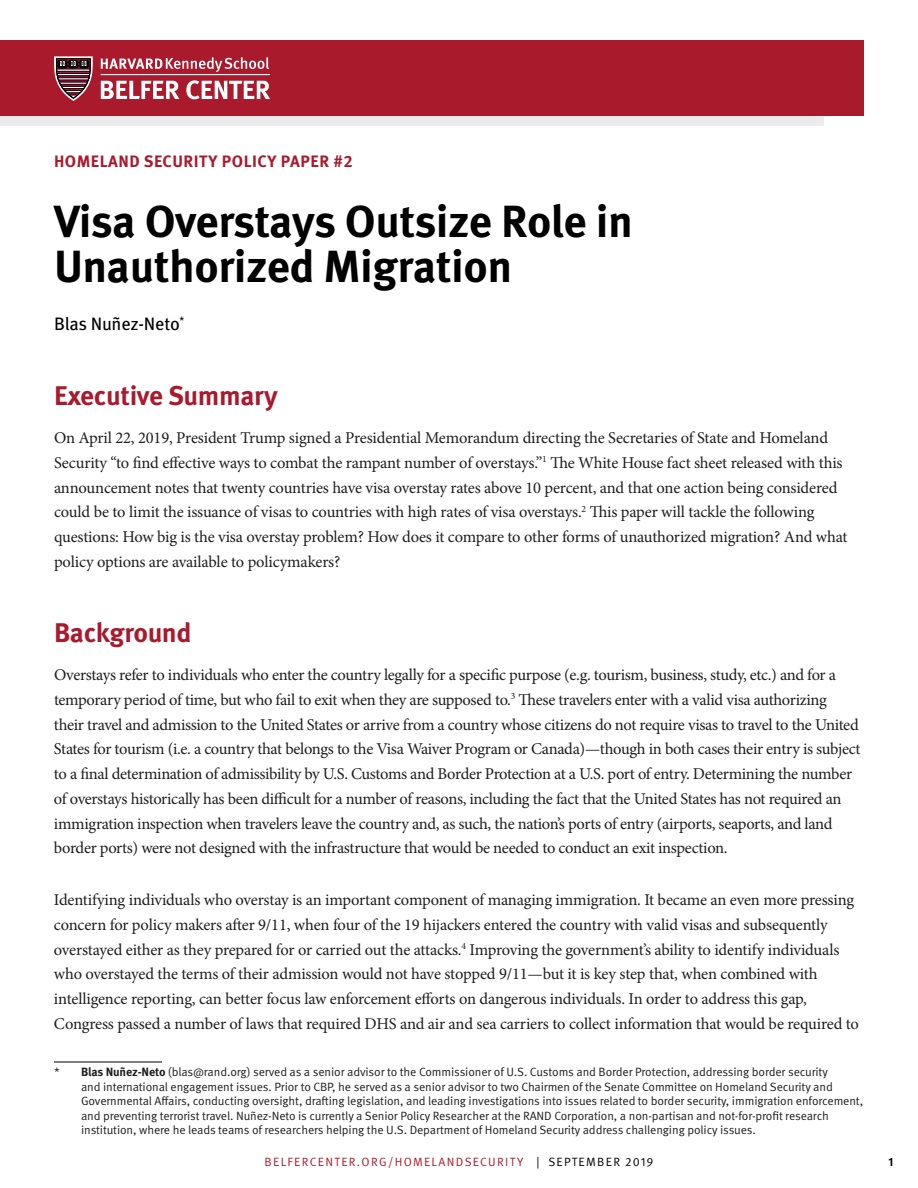
<style>
.page{position:relative;width:918px;height:1188px;background:#fff}
.page>*{position:absolute;margin:0;border:0;box-sizing:border-box;transform-origin:0 0}
.t1{font:700 45px/45px "Meta Pro";letter-spacing:-.01em;color:#000}
.t2{font:700 27px "Meta Pro";letter-spacing:-.015em;color:#a91a2d}
.t3{font:18px "Meta Pro";letter-spacing:-.01em;color:#000}
.t4{font:16.5px/24.8px "Minion Pro";letter-spacing:-.015em;color:#1e1e1e}
.t5{font:700 16.5px "Meta Pro";letter-spacing:.03em;color:#a91a2d}
.t6{font:12px/14.4px "Meta Pro Norm";letter-spacing:-.01em;color:#1e1e1e}
.t7{font:12px "Meta Pro Norm";letter-spacing:.11em;color:#a91a2d}
.t8{font:700 12px "Meta Pro";color:#000}
.s1{font-family:"Meta Pro";font-weight:700}
.s2{color:#000}
</style>
<div class="page">
<div style="left:0;top:40px;width:864px;height:14px;background:#a91a2d"></div>
<hr style="left:54px;top:1062px;width:108px;height:1px;background:#000">
<div style="left:0;top:42px;width:864px;height:74px;background:#a91a2d"></div>
<svg style="left:101px;top:57px;width:168px;height:15px"></svg>
<hr style="left:101px;top:74px;width:169px;height:1px;background:#fff">
<svg style="left:101px;top:81px;width:78px;height:18px"></svg>
<svg style="left:186px;top:80px;width:84px;height:19px"></svg>
<svg style="left:54px;top:56px;width:39px;height:45px"></svg>
<div style="left:0;top:116px;width:824px;height:10px;background:#ebebec"></div>
<p class="t5" style="left:54px;top:149px;width:300px">HOMELAND SECURITY POLICY PAPER #2</p>
<h1 class="t1" style="left:54px;top:196px;width:581px">Visa Overstays Outsize Role in<br>Unauthorized Migration</h1>
<p class="t3" style="left:54px;top:310px;width:132px">Blas Nuñez-Neto<sup>*</sup></p>
<h2 class="t2" style="left:54px;top:374px;width:225px">Executive Summary</h2>
<p class="t4" style="left:54px;top:426px;width:795px">On April 22, 2019, President Trump signed a Presidential Memorandum directing the Secretaries of State and Homeland Security “to find effective ways to combat the rampant number of overstays.”<sup>1</sup> The White House fact sheet released with this announcement notes that twenty countries have visa overstay rates above 10 percent, and that one action being considered could be to limit the issuance of visas to countries with high rates of visa overstays.<sup>2</sup> This paper will tackle the following questions: How big is the visa overstay problem? How does it compare to other forms of unauthorized migration? And what policy options are available to policymakers?</p>
<h2 class="t2" style="left:54px;top:611px;width:139px">Background</h2>
<p class="t4" style="left:54px;top:663px;width:808px">Overstays refer to individuals who enter the country legally for a specific purpose (e.g. tourism, business, study, etc.) and for a temporary period of time, but who fail to exit when they are supposed to.<sup>3</sup> These travelers enter with a valid visa authorizing their travel and admission to the United States or arrive from a country whose citizens do not require visas to travel to the United States for tourism (i.e. a country that belongs to the Visa Waiver Program or Canada)—though in both cases their entry is subject to a final determination of admissibility by U.S. Customs and Border Protection at a U.S. port of entry. Determining the number of overstays historically has been difficult for a number of reasons, including the fact that the United States has not required an immigration inspection when travelers leave the country and, as such, the nation’s ports of entry (airports, seaports, and land border ports) were not designed with the infrastructure that would be needed to conduct an exit inspection.</p>
<p class="t4" style="left:54px;top:888px;width:807px">Identifying individuals who overstay is an important component of managing immigration. It became an even more pressing concern for policy makers after 9/11, when four of the 19 hijackers entered the country with valid visas and subsequently overstayed either as they prepared for or carried out the attacks.<sup>4</sup> Improving the government’s ability to identify individuals who overstayed the terms of their admission would not have stopped 9/11—but it is key step that, when combined with intelligence reporting, can better focus law enforcement efforts on dangerous individuals. In order to address this gap, Congress passed a number of laws that required DHS and air and sea carriers to collect information that would be required to</p>
<p class="t6" style="left:81px;top:1064px;width:784px;text-indent:-27px">* <span class="s1">Blas Nuñez-Neto</span> (blas@rand.org) served as a senior advisor to the Commissioner of U.S. Customs and Border Protection, addressing border security<br>and international engagement issues. Prior to CBP, he served as a senior advisor to two Chairmen of the Senate Committee on Homeland Security and Governmental Affairs, conducting oversight, drafting legislation, and leading investigations into issues related to border security, immigration enforcement, and preventing terrorist travel. Nuñez-Neto is currently a Senior Policy Researcher at the RAND Corporation, a non-partisan and not-for-profit research institution, where he leads teams of researchers helping the U.S. Department of Homeland Security address challenging policy issues.</p>
<p class="t7" style="left:264px;top:1152px;width:391px">BELFERCENTER.ORG/HOMELANDSECURITY <span class="s2">| SEPTEMBER 2019</span></p>
<p class="t8" style="left:888px;top:1152px;width:7px">1</p>
</div>
